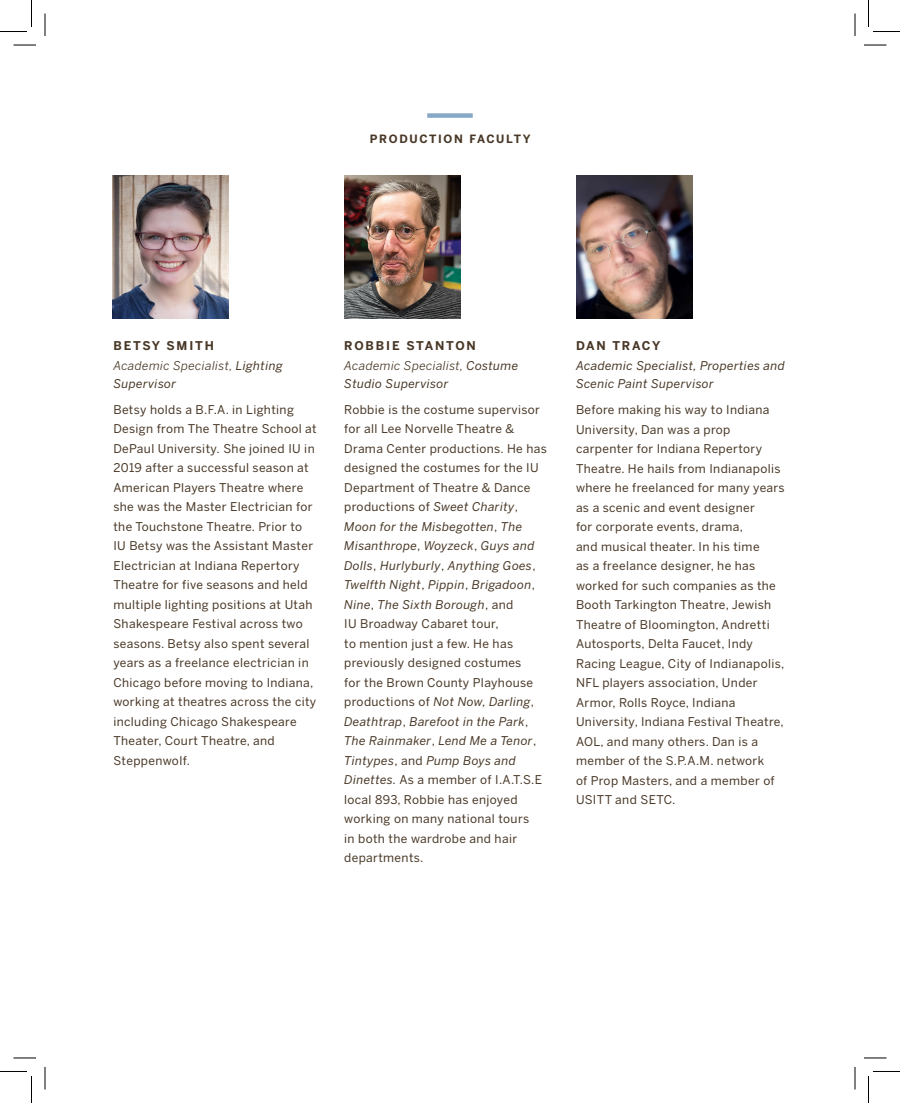
<style>
.page{position:relative;width:900px;height:1103px;background:#fff}
.page>*{position:absolute;margin:0;border:0;box-sizing:border-box;transform-origin:0 0}
.t1{font:12px/19.5px "Benton Sans";letter-spacing:.03em;color:#483726}
.t2{font:italic 12px/19.5px "Benton Sans";letter-spacing:.03em;color:#483726}
.t3{font:italic 12px/19.5px "Benton Sans";letter-spacing:.03em;color:#483726}
.t4{font:700 11.4px "Benton Sans";letter-spacing:.145em;color:#483726}
.s1{font-weight:700;font-style:normal}
.s2{font-style:inherit}
.s3{font-style:italic}
</style>
<div class="page">
<div style="left:427px;top:113px;width:46px;height:5px;background:#86a7c5"></div>
<img style="left:345px;top:176px;width:115px;height:142px">
<img style="left:577px;top:176px;width:116px;height:142px">
<img style="left:112px;top:176px;width:116px;height:142px">
<svg style="left:14px;top:45px;width:22px;height:1px"></svg>
<svg style="left:864px;top:45px;width:22px;height:1px"></svg>
<svg style="left:14px;top:1057px;width:22px;height:1px"></svg>
<svg style="left:864px;top:1057px;width:22px;height:1px"></svg>
<svg style="left:45px;top:14px;width:1px;height:22px"></svg>
<svg style="left:45px;top:1067px;width:1px;height:22px"></svg>
<svg style="left:855px;top:14px;width:1px;height:22px"></svg>
<svg style="left:855px;top:1067px;width:1px;height:22px"></svg>
<svg style="left:0;top:0;width:32px;height:32px"></svg>
<svg style="left:0;top:1071px;width:32px;height:31px"></svg>
<svg style="left:868px;top:0;width:32px;height:32px"></svg>
<svg style="left:868px;top:1071px;width:32px;height:31px"></svg>
<p class="t4" style="left:370px;top:131px;width:162px">PRODUCTION FACULTY</p>
<p class="t3" style="left:113px;top:336px;width:171px"><span class="s1">BETSY SMITH<br></span>Academic Specialist, <span class="s2">Lighting</span></p>
<p class="t2" style="left:113px;top:373px;width:64px">Supervisor</p>
<p class="t1" style="left:113px;top:400px;width:205px">Betsy holds a B.F.A. in Lighting<br>Design from The Theatre School at<br>DePaul University. She joined IU in<br>2019 after a successful season at<br>American Players Theatre where she was the Master Electrician for the Touchstone Theatre. Prior to<br>IU Betsy was the Assistant Master<br>Electrician at Indiana Repertory<br>Theatre for five seasons and held multiple lighting positions at Utah<br>Shakespeare Festival across two seasons. Betsy also spent several years as a freelance electrician in<br>Chicago before moving to Indiana, working at theatres across the city including Chicago Shakespeare<br>Theater, Court Theatre, and<br>Steppenwolf.</p>
<p class="t3" style="left:344px;top:336px;width:176px"><span class="s1">ROBBIE STANTON<br></span>Academic Specialist, <span class="s2">Costume</span></p>
<p class="t2" style="left:344px;top:373px;width:106px">Studio Supervisor</p>
<p class="t1" style="left:344px;top:400px;width:204px">Robbie is the costume supervisor for all Lee Norvelle Theatre &amp;<br>Drama Center productions. He has designed the costumes for the IU<br>Department of Theatre &amp; Dance productions of <span class="s3">Sweet Charity</span>,<br><span class="s3">Moon for the Misbegotten</span>, <span class="s3">The<br>Misanthrope</span>, <span class="s3">Woyzeck</span>, <span class="s3">Guys and<br>Dolls</span>, <span class="s3">Hurlyburly</span>, <span class="s3">Anything Goes</span>,<br><span class="s3">Twelfth Night</span>, <span class="s3">Pippin</span>, <span class="s3">Brigadoon</span>,<br><span class="s3">Nine</span>, <span class="s3">The Sixth Borough</span>, and<br>IU Broadway Cabaret tour,<br>to mention just a few. He has previously designed costumes<br>for the Brown County Playhouse productions of <span class="s3">Not Now, Darling</span>,<br><span class="s3">Deathtrap</span>, <span class="s3">Barefoot in the Park</span>,<br><span class="s3">The Rainmaker</span>, <span class="s3">Lend Me a Tenor</span>,<br><span class="s3">Tintypes</span>, and <span class="s3">Pump Boys and<br>Dinettes.</span> As a member of I.A.T.S.E local 893, Robbie has enjoyed working on many national tours<br>in both the wardrobe and hair departments.</p>
<p class="t2" style="left:576px;top:336px;width:210px"><span class="s1">DAN TRACY<br></span>Academic Specialist, Properties and</p>
<p class="t2" style="left:576px;top:374px;width:139px">Scenic Paint Supervisor</p>
<p class="t1" style="left:576px;top:400px;width:210px">Before making his way to Indiana<br>University, Dan was a prop carpenter for Indiana Repertory<br>Theatre. He hails from Indianapolis where he freelanced for many years as a scenic and event designer<br>for corporate events, drama,<br>and musical theater. In his time<br>as a freelance designer, he has worked for such companies as the<br>Booth Tarkington Theatre, Jewish<br>Theatre of Bloomington, Andretti<br>Autosports, Delta Faucet, Indy<br>Racing League, City of Indianapolis,<br>NFL players association, Under<br>Armor, Rolls Royce, Indiana<br>University, Indiana Festival Theatre,<br>AOL, and many others. Dan is a member of the S.P.A.M. network<br>of Prop Masters, and a member of<br>USITT and SETC.</p>
</div>
